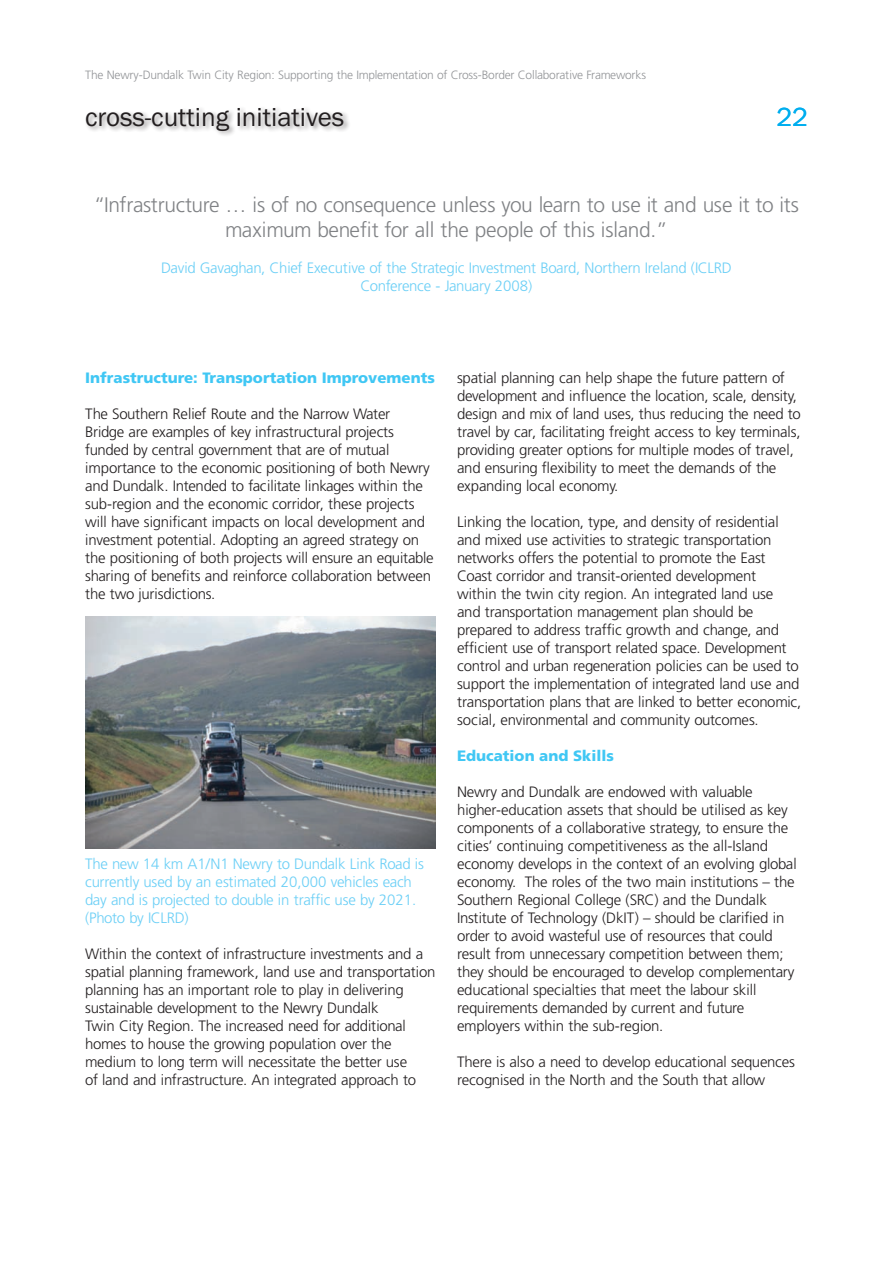
<style>
.page{position:relative;width:893px;height:1263px;background:#fff}
.page>*{position:absolute;margin:0;border:0;box-sizing:border-box;transform-origin:0 0}
.t1{font:27px "Franklin Got ITC";color:#231f20}
.t2{font:27px "Franklin Got ITC";color:#00aeef}
.quotes{font:300 21px/25.2px "Frutiger";letter-spacing:-.02em;color:#808285;text-align:center}
.body_text{font:300 15px/18px "Frutiger";letter-spacing:-.02em;color:#231f20}
.body_text-2{font:300 15px/18px "Frutiger";letter-spacing:-.02em;color:#6bcff6}
.Subheads{font:900 15px "Frutiger";color:#40c7f4}
.t3{font:300 12px "Frutiger";letter-spacing:-.02em;color:#939598}
</style>
<div class="page">
<div style="left:85px;top:106px;width:267px;height:31px;background:#231f20;opacity:.47"></div>
<img style="left:85px;top:616px;width:351px;height:233px">
<p class="t3" style="left:85px;top:68px;width:562px">The Newry-Dundalk Twin City Region: Supporting the Implementation of Cross-Border Collaborative Frameworks</p>
<p class="t1" style="left:85px;top:101px;width:261px">cross-cutting initiatives</p>
<p class="t2" style="left:776px;top:101px;width:33px">22</p>
<p class="quotes" style="left:94px;top:192px;width:707px">“Infrastructure … is of no consequence unless you learn to use it and use it to its maximum benefit for all the people of this island.”</p>
<p class="body_text-2" style="left:161px;top:259px;width:572px">David Gavaghan, Chief Executive of the Strategic Investment Board, Northern Ireland (ICLRD</p>
<p class="body_text-2" style="left:360px;top:277px;width:173px">Conference - January 2008)</p>
<p class="Subheads" style="left:85px;top:369px;width:351px">Infrastructure: Transportation Improvements</p>
<p class="body_text" style="left:85px;top:405px;width:350px">The Southern Relief Route and the Narrow Water<br>Bridge are examples of key infrastructural projects funded by central government that are of mutual importance to the economic positioning of both Newry and Dundalk. Intended to facilitate linkages within the sub-region and the economic corridor, these projects will have significant impacts on local development and investment potential. Adopting an agreed strategy on the positioning of both projects will ensure an equitable sharing of benefits and reinforce collaboration between the two jurisdictions.</p>
<p class="body_text-2" style="left:85px;top:855px;width:340px">The new 14 km A1/N1 Newry to Dundalk Link Road is currently used by an estimated 20,000 vehicles each day and is projected to double in traffic use by 2021. (Photo by ICLRD)</p>
<p class="body_text" style="left:85px;top:945px;width:352px">Within the context of infrastructure investments and a spatial planning framework, land use and transportation planning has an important role to play in delivering sustainable development to the Newry Dundalk<br>Twin City Region. The increased need for additional homes to house the growing population over the medium to long term will necessitate the better use<br>of land and infrastructure. An integrated approach to</p>
<p class="body_text" style="left:457px;top:369px;width:345px">spatial planning can help shape the future pattern of development and influence the location, scale, density, design and mix of land uses, thus reducing the need to travel by car, facilitating freight access to key terminals, providing greater options for multiple modes of travel, and ensuring flexibility to meet the demands of the expanding local economy.</p>
<p class="body_text" style="left:457px;top:513px;width:346px">Linking the location, type, and density of residential and mixed use activities to strategic transportation networks offers the potential to promote the East Coast corridor and transit-oriented development<br>within the twin city region. An integrated land use<br>and transportation management plan should be prepared to address traffic growth and change, and efficient use of transport related space. Development control and urban regeneration policies can be used to support the implementation of integrated land use and transportation plans that are linked to better economic, social, environmental and community outcomes.</p>
<p class="Subheads" style="left:457px;top:747px;width:158px">Education and Skills</p>
<p class="body_text" style="left:457px;top:783px;width:341px">Newry and Dundalk are endowed with valuable higher-education assets that should be utilised as key components of a collaborative strategy, to ensure the cities’ continuing competitiveness as the all-Island economy develops in the context of an evolving global economy. The roles of the two main institutions – the Southern Regional College (SRC) and the Dundalk Institute of Technology (DkIT) – should be clarified in order to avoid wasteful use of resources that could result from unnecessary competition between them; they should be encouraged to develop complementary educational specialties that meet the labour skill requirements demanded by current and future employers within the sub-region.</p>
<p class="body_text" style="left:457px;top:1053px;width:339px">There is also a need to develop educational sequences recognised in the North and the South that allow</p>
</div>
